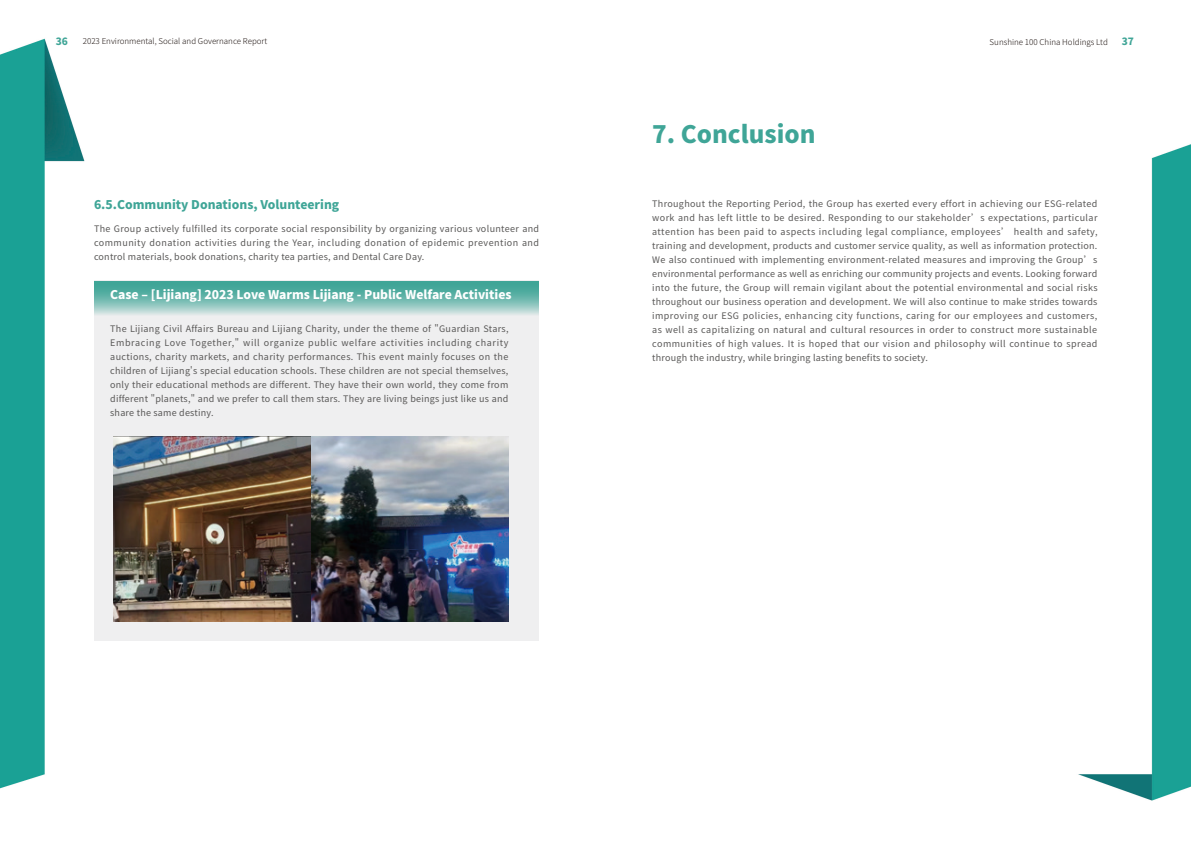
<style>
.page{position:relative;width:1191px;height:842px;background:#fff}
.page>*{position:absolute;margin:0;border:0;box-sizing:border-box;transform-origin:0 0}
.大标题{font:800 24px "Source Han Sans CN";color:#3fa597}
.小标题{font:800 12px "Source Han Sans CN";color:#fff}
.小标题-2{font:800 12px "Source Han Sans CN";color:#3fa597}
.t1{font:800 10px "Source Han Sans CN";color:#3fa597}
.内文{font:9px/14px "Source Han Sans CN";letter-spacing:.025em;color:#595857;text-align:justify}
.t2{font:300 8px "Source Han Sans CN";color:#231916}
</style>
<div class="page">
<img style="left:0;top:38px;width:1191px;height:763px">
<div style="left:94px;top:281px;width:444px;height:360px;background:#efeff0"></div>
<svg style="left:94px;top:281px;width:444px;height:34px;background:#76bbb2"></svg>
<img style="left:114px;top:436px;width:394px;height:186px">
<p class="t1" style="left:56px;top:36px;width:14px">36</p>
<p class="t2" style="left:83px;top:36px;width:186px">2023 Environmental, Social and Governance Report</p>
<p class="t2" style="left:989px;top:37px;width:120px">Sunshine 100 China Holdings Ltd</p>
<p class="t1" style="left:1121px;top:36px;width:14px">37</p>
<p class="小标题-2" style="left:94px;top:198px;width:247px">6.5.Community Donations, Volunteering</p>
<p class="内文" style="left:94px;top:222px;width:447px">The Group actively fulfilled its corporate social responsibility by organizing various volunteer and community donation activities during the Year, including donation of epidemic prevention and control materials, book donations, charity tea parties, and Dental Care Day.</p>
<p class="小标题" style="left:110px;top:288px;width:403px">Case – [Lijiang] 2023 Love Warms Lijiang - Public Welfare Activities</p>
<p class="内文" style="left:110px;top:322px;width:400px">The Lijiang Civil Affairs Bureau and Lijiang Charity, under the theme of "Guardian Stars, Embracing Love Together," will organize public welfare activities including charity auctions, charity markets, and charity performances. This event mainly focuses on the children of Lijiang's special education schools. These children are not special themselves, only their educational methods are different. They have their own world, they come from different "planets," and we prefer to call them stars. They are living beings just like us and share the same destiny.</p>
<p class="大标题" style="left:652px;top:121px;width:165px">7. Conclusion</p>
<p class="内文" style="left:652px;top:196px;width:447px">Throughout the Reporting Period, the Group has exerted every effort in achieving our ESG-related work and has left little to be desired. Responding to our stakeholder’s expectations, particular attention has been paid to aspects including legal compliance, employees’ health and safety, training and development, products and customer service quality, as well as information protection.<br>We also continued with implementing environment-related measures and improving the Group’s environmental performance as well as enriching our community projects and events. Looking forward into the future, the Group will remain vigilant about the potential environmental and social risks throughout our business operation and development. We will also continue to make strides towards improving our ESG policies, enhancing city functions, caring for our employees and customers, as well as capitalizing on natural and cultural resources in order to construct more sustainable communities of high values. It is hoped that our vision and philosophy will continue to spread through the industry, while bringing lasting benefits to society.</p>
</div>
